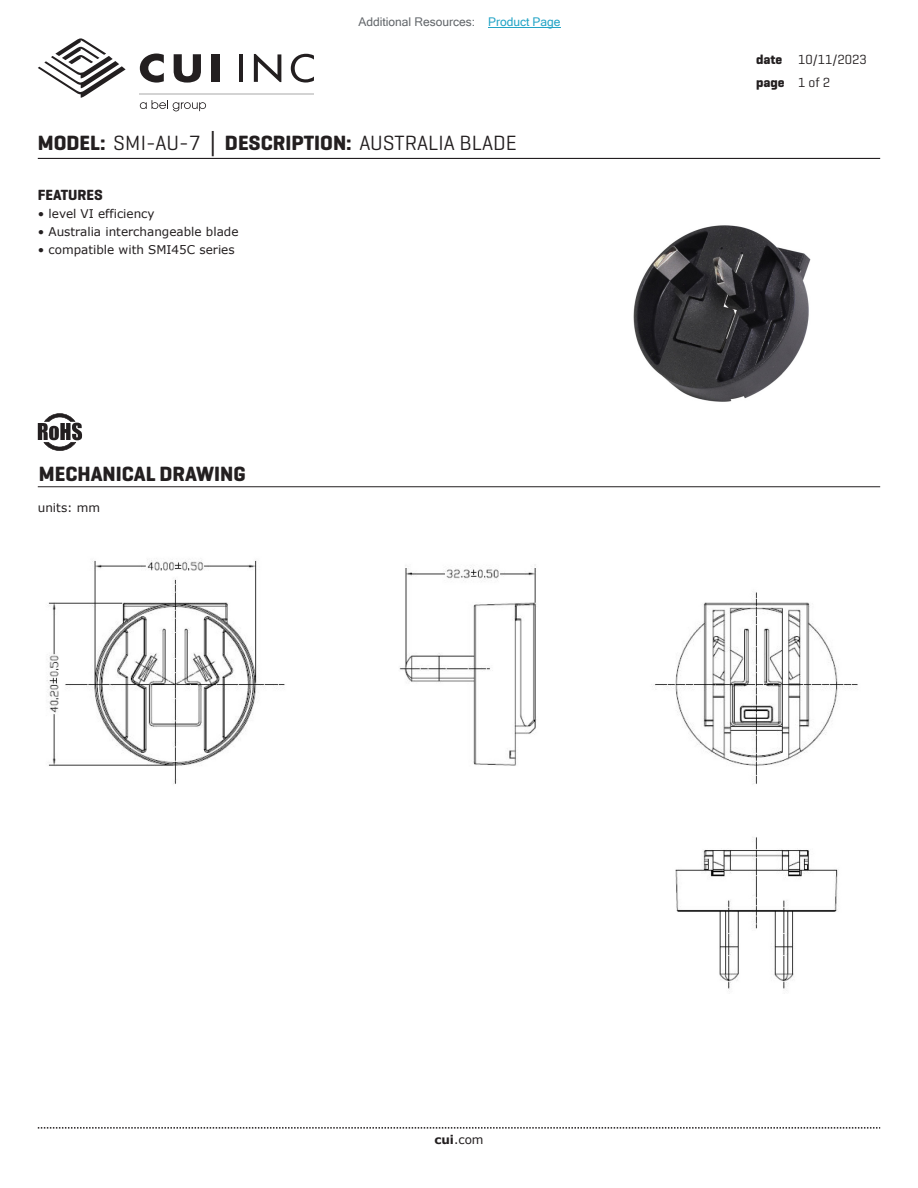
<style>
.page{position:relative;width:918px;height:1188px;background:#fff}
.page>*{position:absolute;margin:0;border:0;box-sizing:border-box;transform-origin:0 0}
.t1{font:21px "Geogrotesque";color:#231f20}
.t2{font:700 21px "Geogrotesque";color:#231f20}
.t3{font:700 15px "Geogrotesque";color:#231f20}
.t4{font:13.5px/22.5px "Geogrotesque";color:#231f20}
.t5{font:12px "Verdana";color:#231f20}
.t6{font:12px "Microsoft Sans Serif";color:#63676b}
.s1{color:#23a4c6}
.s2{font-weight:700}
.s3{font-family:"Verdana";font-weight:700}
</style>
<div class="page">
<svg style="left:38px;top:1127px;width:842px;height:2px"></svg>
<hr style="left:38px;top:158px;width:842px;height:1px;background:#231f20">
<svg style="left:38px;top:38px;width:88px;height:60px"></svg>
<hr style="left:239px;top:54px;width:4px;height:28px;background:#231f20">
<svg style="left:254px;top:54px;width:27px;height:28px"></svg>
<svg style="left:291px;top:54px;width:23px;height:29px"></svg>
<svg style="left:140px;top:54px;width:24px;height:29px"></svg>
<svg style="left:174px;top:54px;width:27px;height:29px"></svg>
<div style="left:211px;top:54px;width:8px;height:28px;background:#231f20"></div>
<svg style="left:140px;top:100px;width:66px;height:11px"></svg>
<hr style="left:140px;top:93px;width:174px;height:1px;background:#231f20">
<svg style="left:38px;top:413px;width:44px;height:38px"></svg>
<hr style="left:38px;top:486px;width:842px;height:1px;background:#231f20">
<img style="left:47px;top:559px;width:811px;height:432px">
<img style="left:633px;top:225px;width:178px;height:177px">
<hr style="left:488px;top:27px;width:73px;height:1px;background:#23a4c6">
<p class="t6" style="left:358px;top:15px;width:204px">Additional Resources: <span class="s1">Product Page</span></p>
<h1 class="t1" style="left:38px;top:130px;width:480px"><span class="s2">MODEL:</span> SMI-AU-7 <span class="s3">│</span> <span class="s2">DESCRIPTION:</span> AUSTRALIA BLADE</h1>
<p class="t3" style="left:38px;top:186px;width:67px">FEATURES</p>
<p class="t5" style="left:38px;top:206px;width:118px">• level VI efficiency</p>
<p class="t5" style="left:38px;top:224px;width:202px">• Australia interchangeable blade</p>
<p class="t5" style="left:38px;top:242px;width:198px">• compatible with SMI45C series</p>
<h1 class="t2" style="left:39px;top:461px;width:208px">MECHANICAL DRAWING</h1>
<p class="t5" style="left:38px;top:499px;width:64px">units: mm</p>
<p class="t4" style="left:756px;top:48px;width:112px"><span class="s2">date</span> 10/11/2023 <span class="s2">page</span> 1 of 2</p>
<p class="t5" style="left:434px;top:1131px;width:51px"><span class="s2">cui</span>.com</p>
</div>
